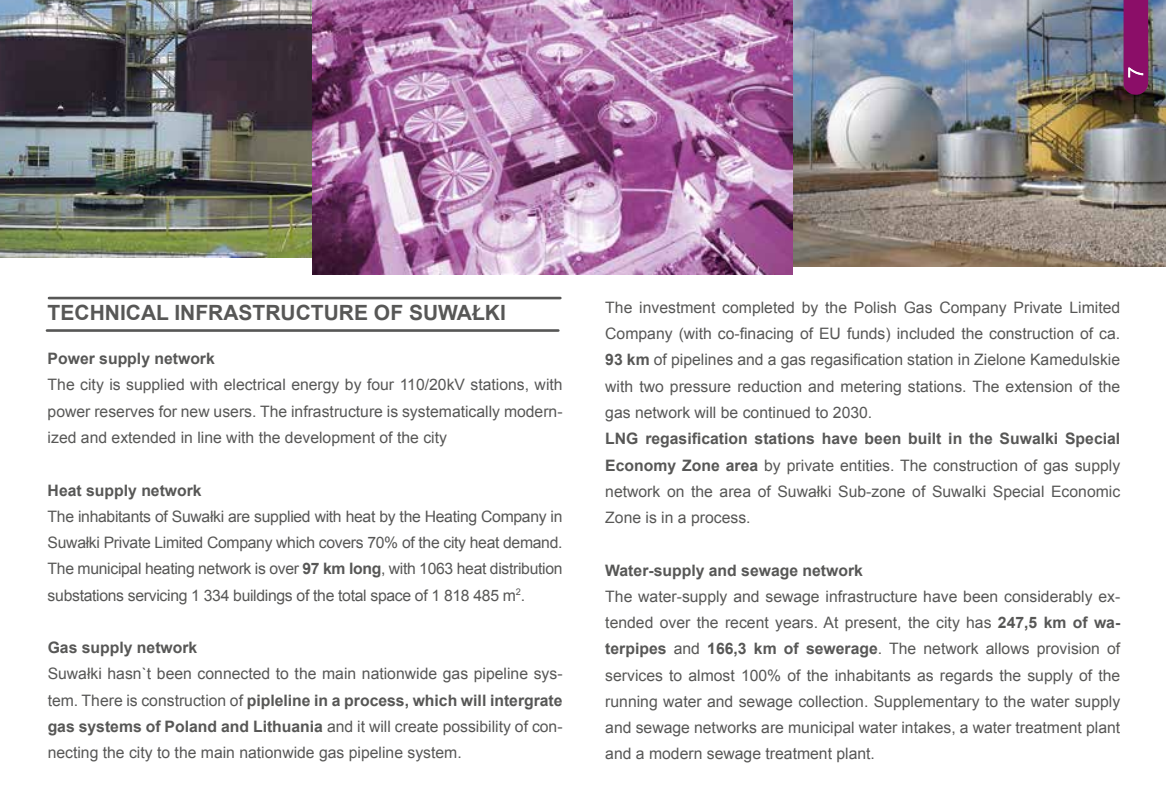
<style>
.page{position:relative;width:1166px;height:794px;background:#fff}
.page>*{position:absolute;margin:0;border:0;box-sizing:border-box;transform-origin:0 0}
.t1{font:700 21px "Arial";color:#575756}
.t2{font:15.75px/26.2px "Arial";color:#575756;text-align:justify}
.t3{font:700 15.75px "Arial";color:#575756}
.s1{font-weight:700}
</style>
<div class="page">
<img style="left:0;top:0;width:1166px;height:332px">
<hr style="left:49px;top:297px;width:511px;height:2px;background:#575756">
<hr style="left:47px;top:329px;width:511px;height:3px;background:#575756">
<h1 class="t1" style="left:48px;top:298px;width:460px">TECHNICAL INFRASTRUCTURE OF SUWAŁKI</h1>
<p class="t3" style="left:48px;top:347px;width:169px">Power supply network</p>
<p class="t2" style="left:48px;top:372px;width:516px">The city is supplied with electrical energy by four 110/20kV stations, with power reserves for new users. The infrastructure is systematically modern&shy;ized and extended in line with the development of the city</p>
<p class="t3" style="left:48px;top:479px;width:156px">Heat supply network</p>
<p class="t2" style="left:48px;top:503px;width:516px">The inhabitants of Suwałki are supplied with heat by the Heating Company in Suwałki Private Limited Company which covers 70% of the city heat demand.<br>The municipal heating network is over <span class="s1">97 km long</span>, with 1063 heat distribution substations servicing 1 334 buildings of the total space of 1 818 485 m<sup>2</sup>.</p>
<p class="t3" style="left:48px;top:636px;width:151px">Gas supply network</p>
<p class="t2" style="left:48px;top:660px;width:516px">Suwałki hasn`t been connected to the main nationwide gas pipeline sys&shy;tem. There is construction of <span class="s1">pipleline in a process, which will intergrate gas systems of Poland and Lithuania</span> and it will create possibility of con&shy;necting the city to the main nationwide gas pipeline system.</p>
<p class="t2" style="left:605px;top:294px;width:516px">The investment completed by the Polish Gas Company Private Limited Company (with co-finacing of EU funds) included the construction of ca.<br><span class="s1">93 km</span> of pipelines and a gas regasification station in Zielone Kamedulskie with two pressure reduction and metering stations. The extension of the gas network will be continued to 2030.</p>
<p class="t2" style="left:605px;top:425px;width:516px"><span class="s1">LNG regasification stations have been built in the Suwalki Special Economy Zone area</span> by private entities. The construction of gas supply network on the area of Suwałki Sub-zone of Suwalki Special Economic Zone is in a process.</p>
<p class="t3" style="left:605px;top:559px;width:259px">Water-supply and sewage network</p>
<p class="t2" style="left:605px;top:583px;width:516px">The water-supply and sewage infrastructure have been considerably ex&shy;tended over the recent years. At present, the city has <span class="s1">247,5 km of wa&shy;terpipes</span> and <span class="s1">166,3 km of sewerage</span>. The network allows provision of services to almost 100% of the inhabitants as regards the supply of the running water and sewage collection. Supplementary to the water supply and sewage networks are municipal water intakes, a water treatment plant and a modern sewage treatment plant.</p>
</div>
